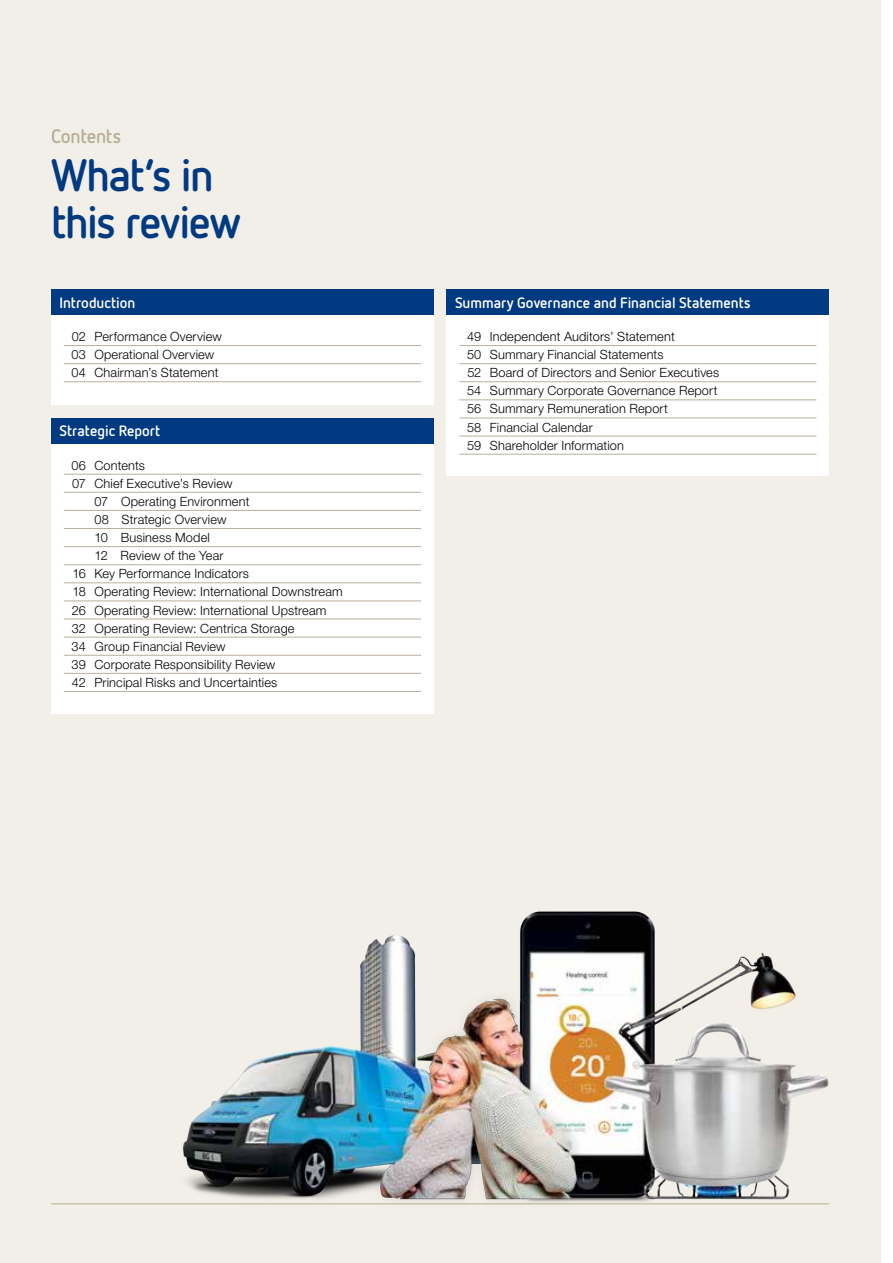
<style>
.page{position:relative;width:893px;height:1263px;background:#fff}
.page>*{position:absolute;margin:0;border:0;box-sizing:border-box;transform-origin:0 0}
._1___Page_Heading__3{font:700 45px/46.5px "Netto OT";letter-spacing:-.03em;color:#013a81}
._1a__Page_heading__1{font:700 19.5px "Netto OT";letter-spacing:-.015em;color:#b9b098}
._3b__Sub-head_2__10p{font:700 15px "Netto OT";color:#fff}
._4b__body_8_5pt_10{font:300 12.75px "Helvetica Neue LT Std";letter-spacing:.015em;color:#000}
</style>
<div class="page">
<div style="left:0;top:0;width:880px;height:1263px;background:#f2efe9"></div>
<div style="left:51px;top:443px;width:383px;height:270px;background:#fff"></div>
<svg style="left:64px;top:474px;width:24px;height:1px"></svg>
<hr style="left:88px;top:474px;width:333px;height:1px;background:#b9b098">
<svg style="left:64px;top:492px;width:24px;height:1px"></svg>
<hr style="left:88px;top:492px;width:333px;height:1px;background:#b9b098">
<svg style="left:64px;top:510px;width:24px;height:1px"></svg>
<hr style="left:88px;top:510px;width:333px;height:1px;background:#b9b098">
<svg style="left:64px;top:528px;width:24px;height:1px"></svg>
<hr style="left:88px;top:528px;width:333px;height:1px;background:#b9b098">
<svg style="left:64px;top:546px;width:24px;height:1px"></svg>
<hr style="left:88px;top:546px;width:333px;height:1px;background:#b9b098">
<svg style="left:64px;top:564px;width:24px;height:1px"></svg>
<hr style="left:88px;top:564px;width:333px;height:1px;background:#b9b098">
<svg style="left:64px;top:582px;width:24px;height:1px"></svg>
<hr style="left:88px;top:582px;width:333px;height:1px;background:#b9b098">
<svg style="left:64px;top:601px;width:24px;height:1px"></svg>
<hr style="left:88px;top:601px;width:333px;height:1px;background:#b9b098">
<svg style="left:64px;top:619px;width:24px;height:1px"></svg>
<hr style="left:88px;top:619px;width:333px;height:1px;background:#b9b098">
<svg style="left:64px;top:637px;width:24px;height:1px"></svg>
<hr style="left:88px;top:637px;width:333px;height:1px;background:#b9b098">
<svg style="left:64px;top:655px;width:24px;height:1px"></svg>
<hr style="left:88px;top:655px;width:333px;height:1px;background:#b9b098">
<svg style="left:64px;top:691px;width:24px;height:1px"></svg>
<hr style="left:88px;top:691px;width:333px;height:1px;background:#b9b098">
<svg style="left:64px;top:673px;width:24px;height:1px"></svg>
<hr style="left:88px;top:673px;width:333px;height:1px;background:#b9b098">
<div style="left:446px;top:315px;width:383px;height:161px;background:#fff"></div>
<svg style="left:459px;top:345px;width:24px;height:1px"></svg>
<hr style="left:483px;top:345px;width:333px;height:1px;background:#b9b098">
<svg style="left:459px;top:363px;width:24px;height:1px"></svg>
<hr style="left:483px;top:363px;width:333px;height:1px;background:#b9b098">
<svg style="left:459px;top:381px;width:24px;height:1px"></svg>
<hr style="left:483px;top:381px;width:333px;height:1px;background:#b9b098">
<svg style="left:459px;top:400px;width:24px;height:1px"></svg>
<hr style="left:483px;top:400px;width:333px;height:1px;background:#b9b098">
<svg style="left:459px;top:418px;width:24px;height:1px"></svg>
<hr style="left:483px;top:418px;width:333px;height:1px;background:#b9b098">
<svg style="left:459px;top:436px;width:24px;height:1px"></svg>
<hr style="left:483px;top:436px;width:333px;height:1px;background:#b9b098">
<svg style="left:459px;top:454px;width:24px;height:1px"></svg>
<hr style="left:483px;top:454px;width:333px;height:1px;background:#b9b098">
<div style="left:51px;top:418px;width:383px;height:25px;background:#013a81"></div>
<div style="left:446px;top:289px;width:383px;height:26px;background:#013a81"></div>
<div style="left:51px;top:315px;width:383px;height:90px;background:#fff"></div>
<svg style="left:64px;top:345px;width:24px;height:1px"></svg>
<hr style="left:88px;top:345px;width:333px;height:1px;background:#b9b098">
<svg style="left:64px;top:363px;width:24px;height:1px"></svg>
<hr style="left:88px;top:363px;width:333px;height:1px;background:#b9b098">
<svg style="left:64px;top:381px;width:24px;height:1px"></svg>
<hr style="left:88px;top:381px;width:333px;height:1px;background:#b9b098">
<div style="left:51px;top:289px;width:383px;height:26px;background:#013a81"></div>
<img style="left:51px;top:897px;width:830px;height:366px">
<p class="_1a__Page_heading__1" style="left:51px;top:124px;width:72px">Contents</p>
<p class="_1___Page_Heading__3" style="left:51px;top:151px;width:192px">What’s in this review</p>
<p class="_3b__Sub-head_2__10p" style="left:60px;top:293px;width:77px">Introduction</p>
<p class="_4b__body_8_5pt_10" style="left:72px;top:329px;width:16px">02</p>
<p class="_4b__body_8_5pt_10" style="left:94px;top:329px;width:129px">Performance Overview</p>
<p class="_4b__body_8_5pt_10" style="left:72px;top:347px;width:16px">03</p>
<p class="_4b__body_8_5pt_10" style="left:94px;top:347px;width:121px">Operational Overview</p>
<p class="_4b__body_8_5pt_10" style="left:72px;top:365px;width:16px">04</p>
<p class="_4b__body_8_5pt_10" style="left:94px;top:365px;width:126px">Chairman’s Statement</p>
<p class="_3b__Sub-head_2__10p" style="left:60px;top:422px;width:102px">Strategic Report</p>
<p class="_4b__body_8_5pt_10" style="left:71px;top:457px;width:16px">06</p>
<p class="_4b__body_8_5pt_10" style="left:94px;top:457px;width:52px">Contents</p>
<p class="_4b__body_8_5pt_10" style="left:72px;top:475px;width:15px">07</p>
<p class="_4b__body_8_5pt_10" style="left:94px;top:475px;width:140px">Chief Executive’s Review</p>
<p class="_4b__body_8_5pt_10" style="left:94px;top:494px;width:157px">07 Operating Environment</p>
<p class="_4b__body_8_5pt_10" style="left:94px;top:512px;width:134px">08 Strategic Overview</p>
<p class="_4b__body_8_5pt_10" style="left:94px;top:530px;width:117px">10 Business Model</p>
<p class="_4b__body_8_5pt_10" style="left:94px;top:548px;width:131px">12 Review of the Year</p>
<p class="_4b__body_8_5pt_10" style="left:72px;top:566px;width:15px">16</p>
<p class="_4b__body_8_5pt_10" style="left:94px;top:566px;width:156px">Key Performance Indicators</p>
<p class="_4b__body_8_5pt_10" style="left:72px;top:584px;width:15px">18</p>
<p class="_4b__body_8_5pt_10" style="left:94px;top:584px;width:250px">Operating Review: International Downstream</p>
<p class="_4b__body_8_5pt_10" style="left:72px;top:602px;width:16px">26</p>
<p class="_4b__body_8_5pt_10" style="left:94px;top:602px;width:234px">Operating Review: International Upstream</p>
<p class="_4b__body_8_5pt_10" style="left:72px;top:620px;width:16px">32</p>
<p class="_4b__body_8_5pt_10" style="left:94px;top:620px;width:202px">Operating Review: Centrica Storage</p>
<p class="_4b__body_8_5pt_10" style="left:72px;top:638px;width:16px">34</p>
<p class="_4b__body_8_5pt_10" style="left:94px;top:638px;width:133px">Group Financial Review</p>
<p class="_4b__body_8_5pt_10" style="left:72px;top:656px;width:16px">39</p>
<p class="_4b__body_8_5pt_10" style="left:94px;top:656px;width:182px">Corporate Responsibility Review</p>
<p class="_4b__body_8_5pt_10" style="left:72px;top:675px;width:15px">42</p>
<p class="_4b__body_8_5pt_10" style="left:94px;top:675px;width:185px">Principal Risks and Uncertainties</p>
<p class="_3b__Sub-head_2__10p" style="left:455px;top:293px;width:297px">Summary Governance and Financial Statements</p>
<p class="_4b__body_8_5pt_10" style="left:467px;top:329px;width:16px">49</p>
<p class="_4b__body_8_5pt_10" style="left:490px;top:329px;width:186px">Independent Auditors’ Statement</p>
<p class="_4b__body_8_5pt_10" style="left:467px;top:347px;width:16px">50</p>
<p class="_4b__body_8_5pt_10" style="left:490px;top:347px;width:175px">Summary Financial Statements</p>
<p class="_4b__body_8_5pt_10" style="left:467px;top:365px;width:15px">52</p>
<p class="_4b__body_8_5pt_10" style="left:490px;top:365px;width:231px">Board of Directors and Senior Executives</p>
<p class="_4b__body_8_5pt_10" style="left:467px;top:383px;width:16px">54</p>
<p class="_4b__body_8_5pt_10" style="left:490px;top:383px;width:229px">Summary Corporate Governance Report</p>
<p class="_4b__body_8_5pt_10" style="left:467px;top:401px;width:16px">56</p>
<p class="_4b__body_8_5pt_10" style="left:490px;top:401px;width:180px">Summary Remuneration Report</p>
<p class="_4b__body_8_5pt_10" style="left:467px;top:419px;width:16px">58</p>
<p class="_4b__body_8_5pt_10" style="left:490px;top:419px;width:104px">Financial Calendar</p>
<p class="_4b__body_8_5pt_10" style="left:467px;top:437px;width:16px">59</p>
<p class="_4b__body_8_5pt_10" style="left:490px;top:437px;width:136px">Shareholder Information</p>
</div>
